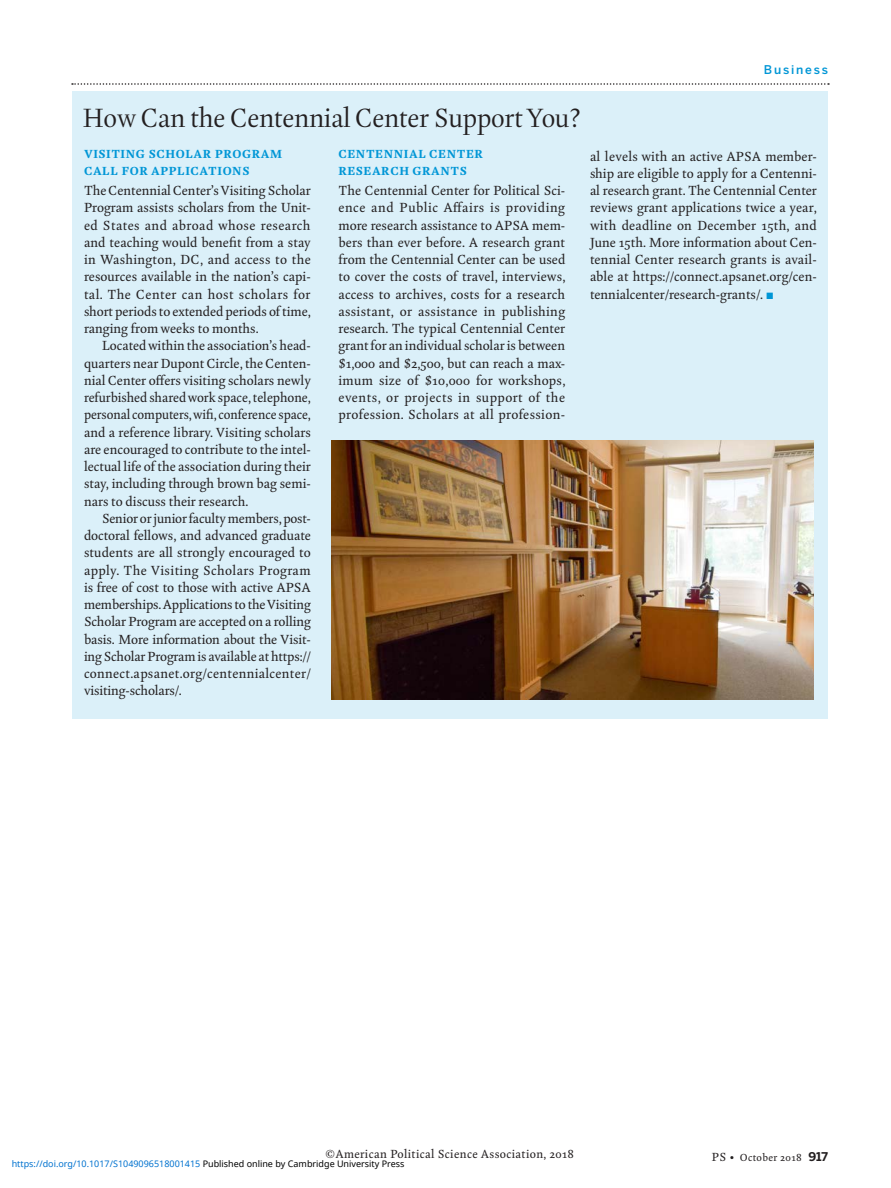
<style>
.page{position:relative;width:891px;height:1188px;background:#fff}
.page>*{position:absolute;margin:0;border:0;box-sizing:border-box;transform-origin:0 0}
.News01_Head{font:27px "Kingfisher Display";letter-spacing:-.005em;color:#231f20}
._01_Text_NoIndent{font:13.5px/17.2px "Kingfisher";letter-spacing:-.005em;color:#231f20;text-align:justify}
._01_Text{font:13.5px/17.2px "Kingfisher";letter-spacing:-.005em;color:#231f20;text-align:justify}
._05_SubheadA{font:800 12px/17.2px "Kingfisher";letter-spacing:.045em;color:#0096d6}
.t1{font:12px "Kingfisher";letter-spacing:.025em;color:#231f20}
.t2{font:500 12px "Benton Sans";letter-spacing:.15em;color:#0096d6}
.t3{font:10.5px "Kingfisher";letter-spacing:.03em;color:#231f20}
.t4{font:9px "Noto Sans";color:#0172cf}
.s1{font-family:"Garamond";color:#0096d6}
.s2{color:#000}
.s3{font-size:12px}
.s4{font-family:"Benton Sans";font-weight:700;font-size:12px}
</style>
<div class="page">
<svg style="left:72px;top:83px;width:757px;height:2px"></svg>
<div style="left:72px;top:92px;width:755px;height:627px;background:#dbf0f9"></div>
<img style="left:331px;top:440px;width:483px;height:259px">
<p class="t2" style="left:764px;top:63px;width:66px">Business</p>
<p class="News01_Head" style="left:83px;top:99px;width:500px">How Can the Centennial Center Support You?</p>
<p class="_05_SubheadA" style="left:84px;top:145px;width:200px">VISITING SCHOLAR PROGRAM<br>CALL FOR APPLICATIONS</p>
<p class="_01_Text_NoIndent" style="left:84px;top:181px;width:228px">The Centennial Center’s Visiting Scholar Program assists scholars from the Unit&shy;ed States and abroad whose research and teaching would benefit from a stay in Washington, DC, and access to the resources available in the nation’s capi&shy;tal. The Center can host scholars for short periods to extended periods of time, ranging from weeks to months.</p>
<p class="_01_Text" style="left:84px;top:337px;width:228px;text-indent:18px">Located within the association’s head&shy;quarters near Dupont Circle, the Centen&shy;nial Center offers visiting scholars newly refurbished shared work space, telephone, personal computers, wifi, conference space, and a reference library. Visiting scholars are encouraged to contribute to the intel&shy;lectual life of the association during their stay, including through brown bag semi&shy;nars to discuss their research.</p>
<p class="_01_Text" style="left:84px;top:509px;width:228px;text-indent:18px">Senior or junior faculty members, post&shy;doctoral fellows, and advanced graduate students are all strongly encouraged to apply. The Visiting Scholars Program is free of cost to those with active APSA memberships. Applications to the Visiting Scholar Program are accepted on a rolling basis. More information about the Visit&shy;ing Scholar Program is available at https:// connect.apsanet.org/centennialcenter/ visiting-scholars/.</p>
<p class="_05_SubheadA" style="left:339px;top:145px;width:146px">CENTENNIAL CENTER<br>RESEARCH GRANTS</p>
<p class="_01_Text_NoIndent" style="left:339px;top:181px;width:228px">The Centennial Center for Political Sci&shy;ence and Public Affairs is providing more research assistance to APSA mem&shy;bers than ever before. A research grant from the Centennial Center can be used to cover the costs of travel, interviews, access to archives, costs for a research assistant, or assistance in publishing research. The typical Centennial Center grant for an individual scholar is between $1,000 and $2,500, but can reach a max&shy;imum size of $10,000 for workshops, events, or projects in support of the profession. Scholars at all profession-</p>
<p class="_01_Text_NoIndent" style="left:590px;top:147px;width:228px">al levels with an active APSA member&shy;ship are eligible to apply for a Centenni&shy;al research grant. The Centennial Center reviews grant applications twice a year, with deadline on December 15th, and June 15th. More information about Cen&shy;tennial Center research grants is avail&shy;able at https://connect.apsanet.org/cen&shy;tennialcenter/research-grants/. <span class="s1">■</span></p>
<p class="t1" style="left:326px;top:1146px;width:250px">©American Political Science Association, 2018</p>
<p class="t4" style="left:12px;top:1157px;width:394px">https://doi.org/10.1017/S1049096518001415 <span class="s2">Published online by Cambridge University Press</span></p>
<p class="t3" style="left:712px;top:1150px;width:118px"><span class="s3">PS •</span> October 2018 <span class="s4">917</span></p>
</div>
